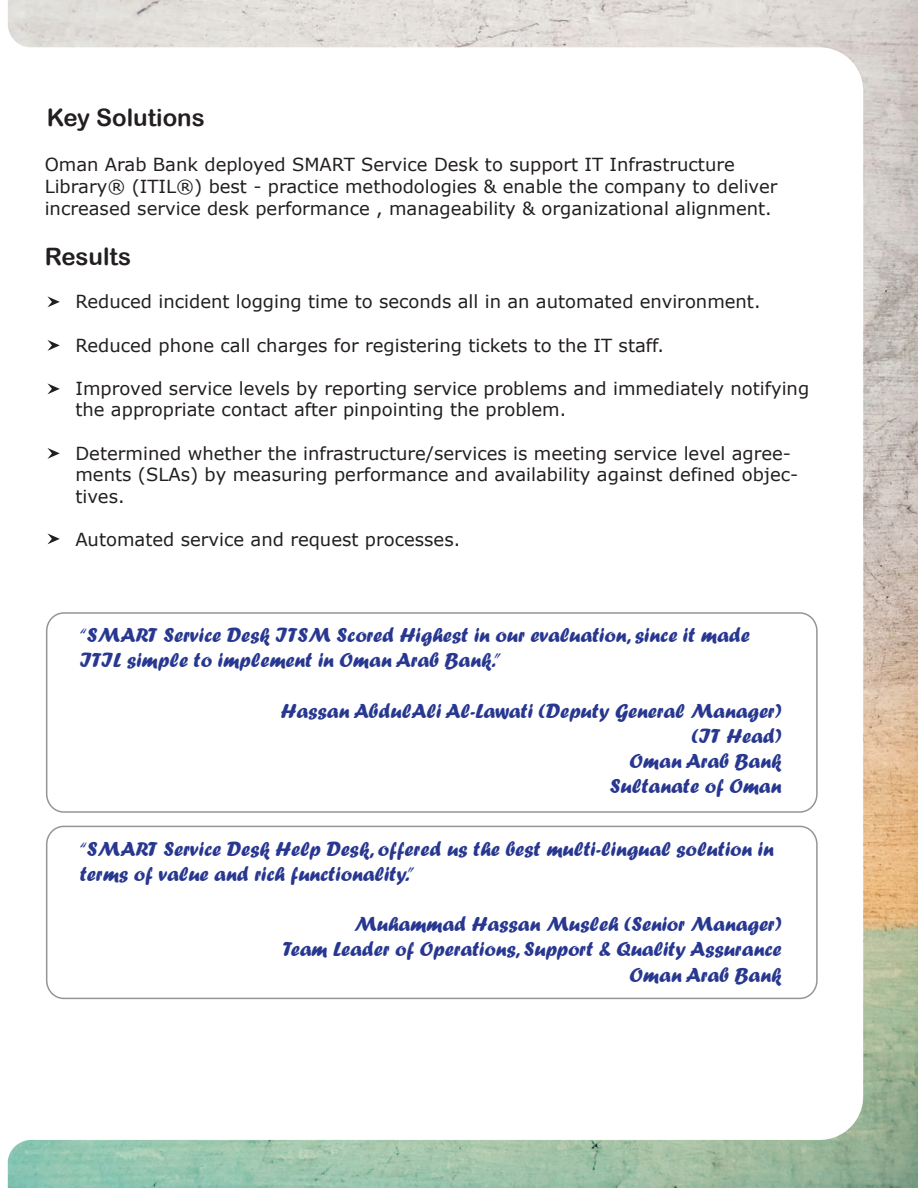
<style>
.page{position:relative;width:918px;height:1188px;background:#fff}
.page>*{position:absolute;margin:0;border:0;box-sizing:border-box;transform-origin:0 0}
.t1{font:24px "Arial Rounded MT Bold";color:#231f20}
.t2{font:21px/25.2px "Forte";color:#283890}
.t3{font:18px/21.6px "Verdana";color:#231f20}
</style>
<div class="page">
<img style="left:7px;top:0;width:911px;height:1188px">
<div style="left:46px;top:612px;width:772px;height:201px;border:2px solid #939598;border-radius:17px"></div>
<svg style="left:47px;top:296px;width:13px;height:11px"></svg>
<svg style="left:47px;top:340px;width:13px;height:11px"></svg>
<svg style="left:47px;top:383px;width:13px;height:11px"></svg>
<svg style="left:47px;top:448px;width:13px;height:11px"></svg>
<svg style="left:47px;top:533px;width:13px;height:11px"></svg>
<div style="left:46px;top:826px;width:772px;height:173px;border:2px solid #939598;border-radius:17px"></div>
<h1 class="t1" style="left:47px;top:104px;width:159px">Key Solutions</h1>
<p class="t3" style="left:45px;top:154px;width:734px">Oman Arab Bank deployed SMART Service Desk to support IT Infrastructure<br>Library® (ITIL®) best - practice methodologies &amp; enable the company to deliver increased service desk performance , manageability &amp; organizational alignment.</p>
<h1 class="t1" style="left:45px;top:242px;width:88px">Results</h1>
<p class="t3" style="left:75px;top:291px;width:687px">Reduced incident logging time to seconds all in an automated environment.</p>
<p class="t3" style="left:75px;top:334px;width:590px">Reduced phone call charges for registering tickets to the IT staff.</p>
<p class="t3" style="left:75px;top:377px;width:735px">Improved service levels by reporting service problems and immediately notifying the appropriate contact after pinpointing the problem.</p>
<p class="t3" style="left:75px;top:442px;width:724px">Determined whether the infrastructure/services is meeting service level agree&shy;ments (SLAs) by measuring performance and availability against defined objec&shy;tives.</p>
<p class="t3" style="left:75px;top:529px;width:386px">Automated service and request processes.</p>
<p class="t2" style="left:80px;top:622px;width:672px">“SMART Service Desk ITSM Scored Highest in our evaluation, since it made<br>ITIL simple to implement in Oman Arab Bank.”</p>
<p class="t2" style="left:281px;top:698px;width:502px;text-align:right">Hassan AbdulAli Al-Lawati (Deputy General Manager) (IT Head)<br>Oman Arab Bank<br>Sultanate of Oman</p>
<p class="t2" style="left:80px;top:836px;width:696px">“SMART Service Desk Help Desk, offered us the best multi-lingual solution in terms of value and rich functionality.”</p>
<p class="t2" style="left:283px;top:911px;width:500px;text-align:right">Muhammad Hassan Musleh (Senior Manager)<br>Team Leader of Operations, Support &amp; Quality Assurance<br>Oman Arab Bank</p>
</div>
